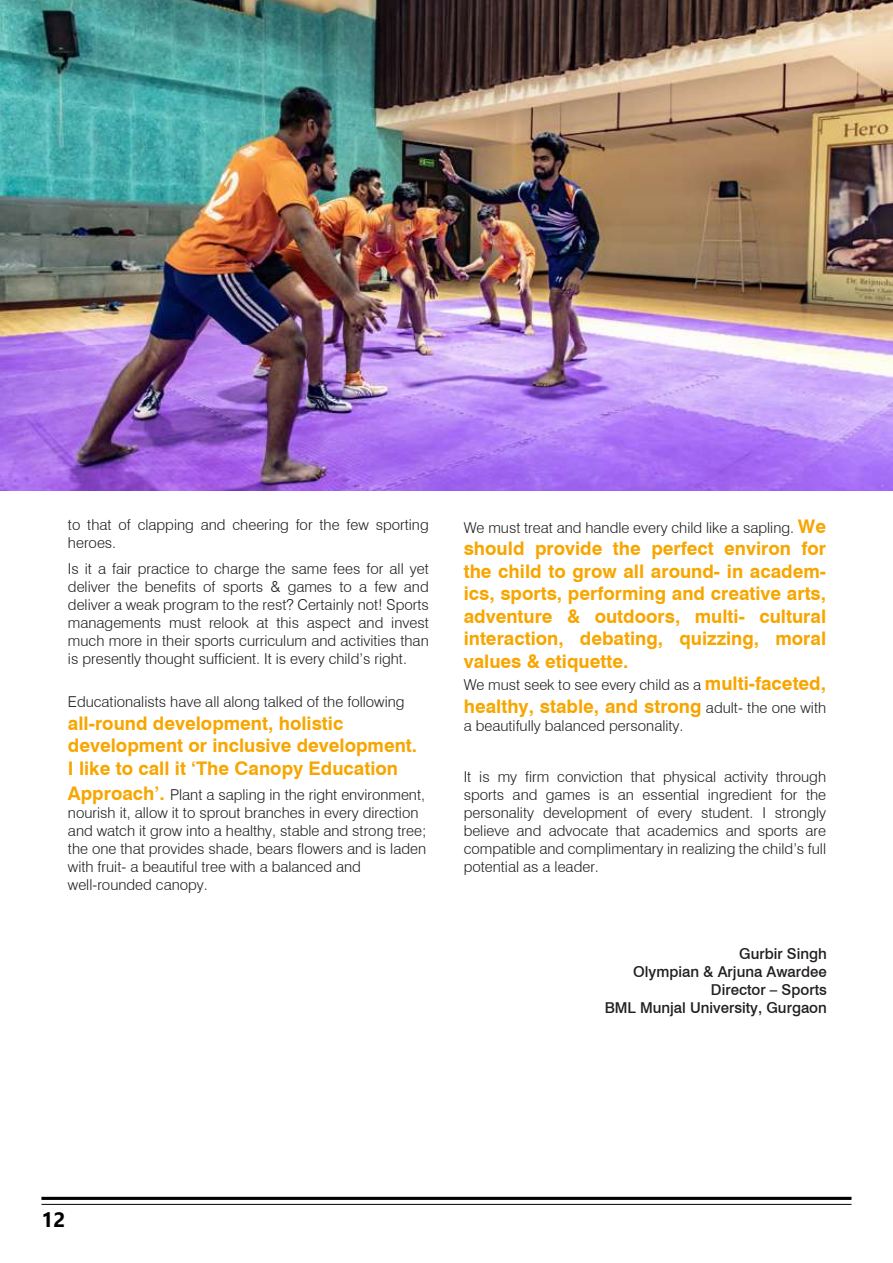
<style>
.page{position:relative;width:893px;height:1263px;background:#fff}
.page>*{position:absolute;margin:0;border:0;box-sizing:border-box;transform-origin:0 0}
.t1{font:700 20.7px "Segoe UI";color:#000}
.t2{font:700 18.75px/22.5px "Swiss 721 BT";color:#f7a600}
.t3{font:300 15px/18px "Swiss 721 BT";color:#231f20}
.t4{font:500 15px/18px "Swiss 721 BT";color:#231f20;text-align:right}
.s1{font-weight:700;font-size:18.75px;color:#f7a600}
.s2{font-weight:300;font-size:15px;color:#231f20}
</style>
<div class="page">
<img style="left:1px;top:0;width:891px;height:491px">
<hr style="left:41px;top:1197px;width:810px;height:3px;background:#000">
<hr style="left:41px;top:1204px;width:810px;height:1px;background:#000">
<p class="t3" style="left:68px;top:516px;width:362px">to that of clapping and cheering for the few sporting heroes.</p>
<p class="t3" style="left:68px;top:559px;width:362px;text-align:justify">Is it a fair practice to charge the same fees for all yet deliver the benefits of sports &amp; games to a few and deliver a weak program to the rest? Certainly not! Sports managements must relook at this aspect and invest much more in their sports curriculum and activities than is presently thought sufficient. It is every child’s right.</p>
<p class="t3" style="left:68px;top:693px;width:338px">Educationalists have all along talked of the following</p>
<p class="t2" style="left:68px;top:711px;width:351px">all-round development, holistic development or inclusive development.<br>I like to call it ‘The Canopy Education</p>
<p class="t3" style="left:68px;top:786px;width:360px"><span class="s1">Approach’.</span> Plant a sapling in the right environment, nourish it, allow it to sprout branches in every direction and watch it grow into a healthy, stable and strong tree; the one that provides shade, bears flowers and is laden with fruit- a beautiful tree with a balanced and well-rounded canopy.</p>
<p class="t3" style="left:464px;top:518px;width:364px">We must treat and handle every child like a sapling. <span class="s1">We</span></p>
<p class="t2" style="left:464px;top:537px;width:364px;text-align:justify">should provide the perfect environ for the child to grow all around- in academ&shy;ics, sports, performing and creative arts, adventure &amp; outdoors, multi- cultural interaction, debating, quizzing, moral values &amp; etiquette.</p>
<p class="t3" style="left:464px;top:676px;width:364px">We must seek to see every child as a <span class="s1">multi-faceted,</span></p>
<p class="t2" style="left:464px;top:695px;width:364px">healthy, stable, and strong <span class="s2">adult- the one with</span></p>
<p class="t3" style="left:464px;top:716px;width:221px">a beautifully balanced personality.</p>
<p class="t3" style="left:464px;top:767px;width:364px;text-align:justify">It is my firm conviction that physical activity through sports and games is an essential ingredient for the personality development of every student. I strongly believe and advocate that academics and sports are compatible and complimentary in realizing the child’s full potential as a leader.</p>
<p class="t4" style="left:605px;top:944px;width:224px">Gurbir Singh<br>Olympian &amp; Arjuna Awardee<br>Director – Sports<br>BML Munjal University, Gurgaon</p>
<h1 class="t1" style="left:41px;top:1200px;width:25px">12</h1>
</div>
